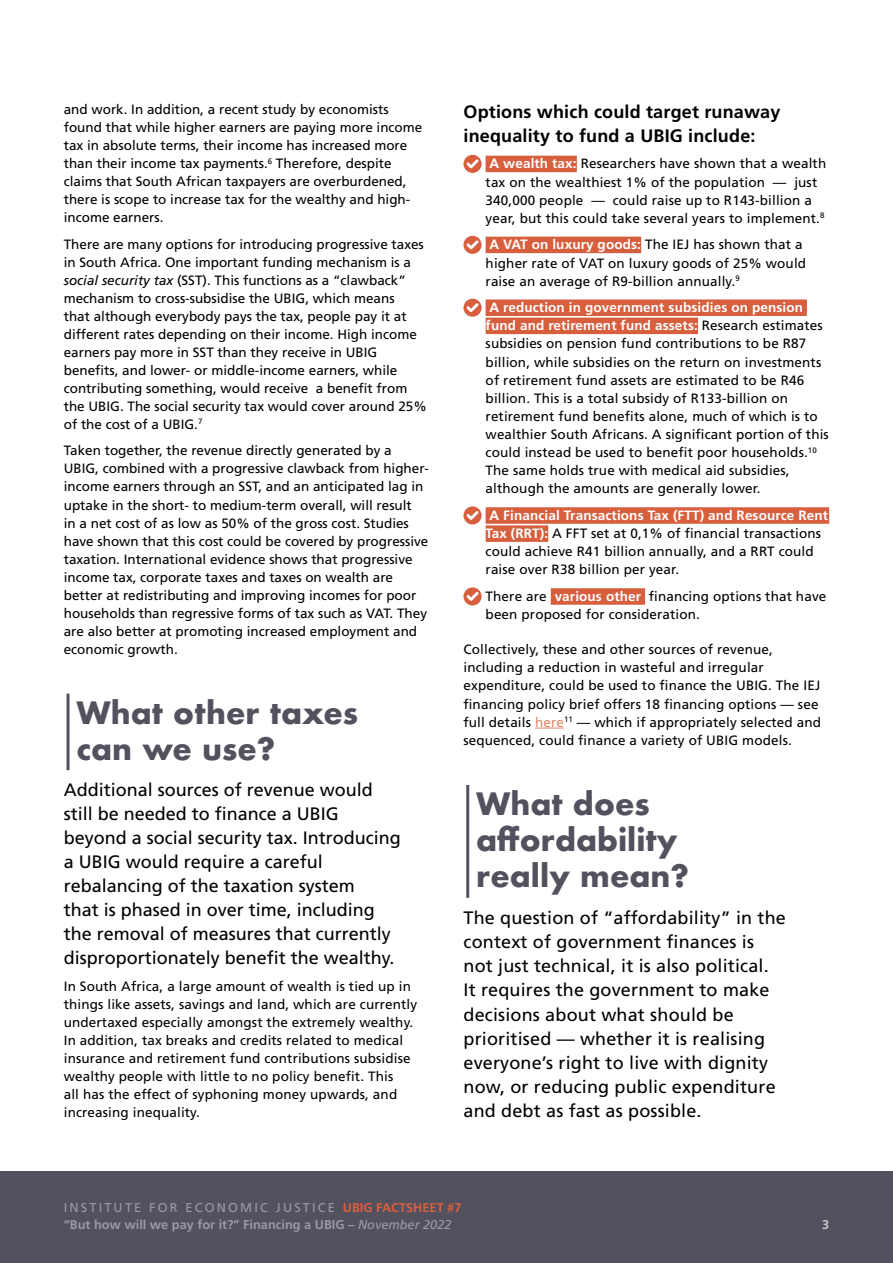
<style>
.page{position:relative;width:893px;height:1263px;background:#fff}
.page>*{position:absolute;margin:0;border:0;box-sizing:border-box;transform-origin:0 0}
.t1{font:700 30px/36.2px "Futura";color:#54515f}
.t2{font:18px/24.2px "Frutiger LT Std";letter-spacing:.01em;color:#000}
.t3{font:700 18px/24.2px "Frutiger LT Std";letter-spacing:.01em;color:#000}
.t4{font:13.5px/18px "Frutiger LT Std";letter-spacing:.01em;color:#000}
.t5{font:700 12.75px/17.4px "Frutiger LT Std";color:#9b99a4}
.t6{font:700 12.75px "Frutiger LT Std";color:#c6c5cc}
.s1{font-style:italic}
.s2{font-weight:700;color:#fff}
.s3{color:#e1896b}
.s4{font-weight:400}
.s5{color:#d75f3e}
.s6{font-weight:400;font-style:italic}
</style>
<div class="page">
<div style="left:0;top:1171px;width:893px;height:92px;background:#54515f"></div>
<hr style="left:67px;top:693px;width:3px;height:77px;background:#54515f">
<div style="left:486px;top:156px;width:91px;height:16px;background:#d75f3e"></div>
<div style="left:486px;top:237px;width:155px;height:16px;background:#d75f3e"></div>
<div style="left:486px;top:299px;width:321px;height:17px;background:#d75f3e"></div>
<div style="left:486px;top:318px;width:212px;height:16px;background:#d75f3e"></div>
<div style="left:486px;top:507px;width:343px;height:17px;background:#d75f3e"></div>
<div style="left:486px;top:525px;width:62px;height:17px;background:#d75f3e"></div>
<div style="left:551px;top:588px;width:94px;height:17px;background:#d75f3e"></div>
<svg style="left:535px;top:728px;width:29px;height:1px"></svg>
<hr style="left:466px;top:785px;width:3px;height:113px;background:#54515f">
<svg style="left:463px;top:155px;width:19px;height:18px"></svg>
<svg style="left:463px;top:236px;width:19px;height:18px"></svg>
<svg style="left:463px;top:299px;width:19px;height:18px"></svg>
<svg style="left:463px;top:506px;width:19px;height:18px"></svg>
<svg style="left:463px;top:587px;width:19px;height:18px"></svg>
<p class="t4" style="left:64px;top:101px;width:360px">and work. In addition, a recent study by economists found that while higher earners are paying more income tax in absolute terms, their income has increased more than their income tax payments.<sup>6</sup> Therefore, despite claims that South African taxpayers are overburdened, there is scope to increase tax for the wealthy and high&shy;income earners.</p>
<p class="t4" style="left:64px;top:235px;width:365px">There are many options for introducing progressive taxes in South Africa. One important funding mechanism is a <span class="s1">social security tax</span> (SST). This functions as a “clawback” mechanism to cross-subsidise the UBIG, which means<br>that although everybody pays the tax, people pay it at different rates depending on their income. High income earners pay more in SST than they receive in UBIG benefits, and lower- or middle-income earners, while contributing something, would receive a benefit from the UBIG. The social security tax would cover around 25% of the cost of a UBIG.<sup>7</sup></p>
<p class="t4" style="left:64px;top:442px;width:367px">Taken together, the revenue directly generated by a UBIG, combined with a progressive clawback from higher&shy;income earners through an SST, and an anticipated lag in uptake in the short- to medium-term overall, will result<br>in a net cost of as low as 50% of the gross cost. Studies have shown that this cost could be covered by progressive taxation. International evidence shows that progressive income tax, corporate taxes and taxes on wealth are better at redistributing and improving incomes for poor households than regressive forms of tax such as VAT. They are also better at promoting increased employment and economic growth.</p>
<h1 class="t1" style="left:77px;top:694px;width:283px">What other taxes can we use?</h1>
<p class="t2" style="left:64px;top:778px;width:339px">Additional sources of revenue would still be needed to finance a UBIG beyond a social security tax. Introducing a UBIG would require a careful rebalancing of the taxation system<br>that is phased in over time, including the removal of measures that currently disproportionately benefit the wealthy.</p>
<p class="t4" style="left:64px;top:977px;width:355px">In South Africa, a large amount of wealth is tied up in things like assets, savings and land, which are currently undertaxed especially amongst the extremely wealthy.<br>In addition, tax breaks and credits related to medical insurance and retirement fund contributions subsidise wealthy people with little to no policy benefit. This<br>all has the effect of syphoning money upwards, and increasing inequality.</p>
<h2 class="t3" style="left:463px;top:99px;width:318px">Options which could target runaway inequality to fund a UBIG include:</h2>
<p class="t4" style="left:486px;top:155px;width:342px"><span class="s2">A wealth tax:</span> Researchers have shown that a wealth tax on the wealthiest 1% of the population — just 340,000 people — could raise up to R143-billion a year, but this could take several years to implement.<sup>8</sup></p>
<p class="t4" style="left:486px;top:236px;width:322px"><span class="s2">A VAT on luxury goods:</span> The IEJ has shown that a higher rate of VAT on luxury goods of 25% would raise an average of R9-billion annually.<sup>9</sup></p>
<p class="t4" style="left:486px;top:299px;width:345px"><span class="s2">A reduction in government subsidies on pension fund and retirement fund assets:</span> Research estimates subsidies on pension fund contributions to be R87 billion, while subsidies on the return on investments of retirement fund assets are estimated to be R46 billion. This is a total subsidy of R133-billion on retirement fund benefits alone, much of which is to wealthier South Africans. A significant portion of this could instead be used to benefit poor households.<sup>10<br></sup>The same holds true with medical aid subsidies, although the amounts are generally lower.</p>
<p class="t4" style="left:486px;top:506px;width:344px"><span class="s2">A Financial Transactions Tax (FTT) and Resource Rent Tax (RRT):</span> A FFT set at 0,1% of financial transactions could achieve R41 billion annually, and a RRT could raise over R38 billion per year.</p>
<p class="t4" style="left:486px;top:587px;width:342px">There are <span class="s2">various other</span> financing options that have been proposed for consideration.</p>
<p class="t4" style="left:463px;top:640px;width:359px">Collectively, these and other sources of revenue, including a reduction in wasteful and irregular expenditure, could be used to finance the UBIG. The IEJ financing policy brief offers 18 financing options — see full details <span class="s3">here</span><sup>11</sup> — which if appropriately selected and sequenced, could finance a variety of UBIG models.</p>
<h1 class="t1" style="left:476px;top:785px;width:214px">What does affordability really mean?</h1>
<p class="t2" style="left:463px;top:906px;width:324px">The question of “affordability” in the context of government finances is not just technical, it is also political.<br>It requires the government to make decisions about what should be prioritised — whether it is realising everyone’s right to live with dignity now, or reducing public expenditure and debt as fast as possible.</p>
<p class="t5" style="left:64px;top:1198px;width:399px"><span class="s4">INSTITUTE FOR ECONOMIC JUSTICE</span> <span class="s5">UBIG FACTSHEET #7 </span>“But how will we pay for it?” Financing a UBIG – <span class="s6">November 2022</span></p>
<p class="t6" style="left:822px;top:1217px;width:9px">3</p>
</div>
